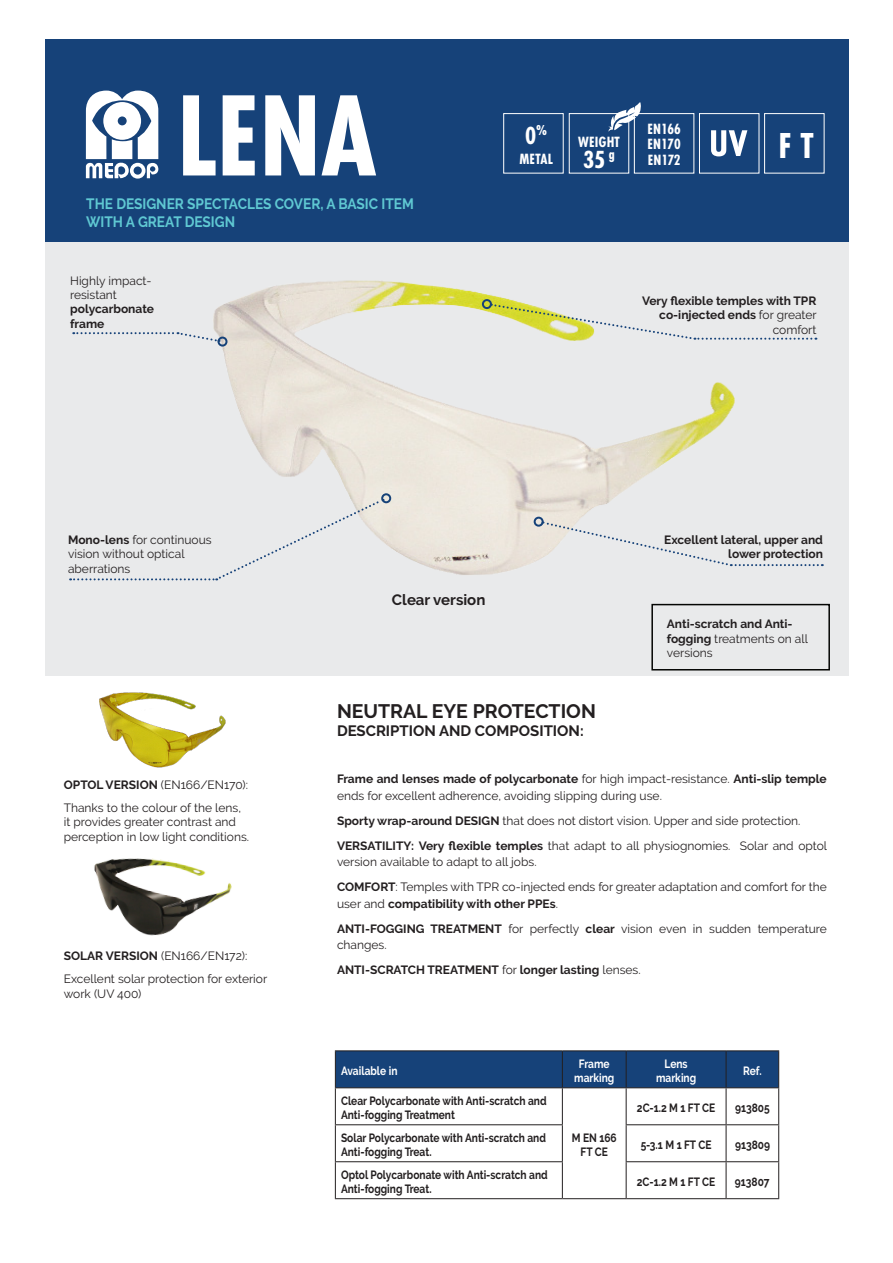
<style>
.page{position:relative;width:893px;height:1263px;background:#fff}
.page>*{position:absolute;margin:0;border:0;box-sizing:border-box;transform-origin:0 0}
.t1{font:700 120.15px "Futura PT Cond";color:#fff}
.t2{font:700 37.5px "Futura PT Cond";color:#fff}
.t3{font:700 25.65px "Futura PT Cond";color:#fff}
.t4{font:700 19.5px "Raleway";color:#231f20}
.t5{font:700 15.45px "Futura PT Cond";letter-spacing:.01em;color:#fff}
.t6{font:700 15px/18px "Raleway";color:#5fc8d2;scale:.91 1}
.t7{font:700 15px "Raleway";color:#231f20}
.t8{font:12px/14.4px "Raleway";color:#231f20}
.t9{font:700 12px/14.4px "Raleway";color:#231f20;scale:.85 1}
.t10{font:700 12px/14.4px "Raleway";color:#231f20;text-align:right}
.t11{font:700 12px/14.4px "Raleway";color:#fff;text-align:center;scale:.85 1}
.s1{font-weight:700}
.s2{font-weight:400}
</style>
<div class="page">
<div style="left:45px;top:213px;width:803px;height:463px;background:#e9eaeb"></div>
<img style="left:140px;top:280px;width:595px;height:301px">
<img style="left:99px;top:692px;width:127px;height:76px">
<img style="left:94px;top:858px;width:138px;height:78px">
<div style="left:45px;top:40px;width:803px;height:202px;background:#164279"></div>
<svg style="left:73px;top:332px;width:147px;height:11px"></svg>
<div style="left:217px;top:337px;width:10px;height:10px;border:2px solid #164279;border-radius:50%"></div>
<svg style="left:70px;top:498px;width:314px;height:82px"></svg>
<div style="left:381px;top:493px;width:10px;height:10px;border:2px solid #164279;border-radius:50%"></div>
<svg style="left:490px;top:303px;width:326px;height:37px"></svg>
<div style="left:482px;top:299px;width:10px;height:10px;border:2px solid #164279;border-radius:50%"></div>
<svg style="left:542px;top:521px;width:281px;height:46px"></svg>
<div style="left:534px;top:517px;width:10px;height:10px;border:2px solid #164279;border-radius:50%"></div>
<div style="left:634px;top:113px;width:60px;height:61px;border:1px solid #fff"></div>
<div style="left:764px;top:113px;width:61px;height:61px;border:1px solid #fff"></div>
<div style="left:503px;top:113px;width:61px;height:61px;border:1px solid #fff"></div>
<div style="left:699px;top:113px;width:60px;height:61px;border:1px solid #fff"></div>
<svg style="left:711px;top:130px;width:36px;height:26px"></svg>
<div style="left:569px;top:113px;width:60px;height:61px;border:1px solid #fff"></div>
<svg style="left:608px;top:102px;width:34px;height:30px"></svg>
<div style="left:336px;top:1051px;width:442px;height:36px;background:#164279"></div>
<hr style="left:562px;top:1198px;width:64px;height:1px;background:#231f20">
<hr style="left:335px;top:1051px;width:1px;height:36px;background:#231f20">
<hr style="left:335px;top:1050px;width:227px;height:1px;background:#231f20">
<hr style="left:562px;top:1050px;width:64px;height:1px;background:#231f20">
<hr style="left:626px;top:1050px;width:100px;height:1px;background:#231f20">
<hr style="left:726px;top:1050px;width:53px;height:1px;background:#231f20">
<hr style="left:562px;top:1051px;width:1px;height:36px;background:#231f20">
<hr style="left:626px;top:1051px;width:1px;height:36px;background:#231f20">
<hr style="left:726px;top:1051px;width:1px;height:36px;background:#231f20">
<hr style="left:778px;top:1051px;width:1px;height:36px;background:#231f20">
<hr style="left:335px;top:1088px;width:1px;height:36px;background:#231f20">
<hr style="left:335px;top:1087px;width:227px;height:1px;background:#231f20">
<hr style="left:562px;top:1087px;width:64px;height:1px;background:#231f20">
<hr style="left:626px;top:1087px;width:100px;height:1px;background:#231f20">
<hr style="left:726px;top:1087px;width:53px;height:1px;background:#231f20">
<hr style="left:562px;top:1088px;width:1px;height:36px;background:#231f20">
<hr style="left:626px;top:1088px;width:1px;height:36px;background:#231f20">
<hr style="left:726px;top:1088px;width:1px;height:36px;background:#231f20">
<hr style="left:778px;top:1088px;width:1px;height:36px;background:#231f20">
<hr style="left:335px;top:1125px;width:1px;height:36px;background:#231f20">
<hr style="left:335px;top:1162px;width:1px;height:36px;background:#231f20">
<hr style="left:335px;top:1124px;width:228px;height:1px;background:#231f20">
<hr style="left:626px;top:1124px;width:100px;height:1px;background:#231f20">
<hr style="left:726px;top:1124px;width:53px;height:1px;background:#231f20">
<hr style="left:335px;top:1161px;width:228px;height:1px;background:#231f20">
<hr style="left:626px;top:1161px;width:100px;height:1px;background:#231f20">
<hr style="left:726px;top:1161px;width:53px;height:1px;background:#231f20">
<hr style="left:562px;top:1125px;width:1px;height:36px;background:#231f20">
<hr style="left:626px;top:1125px;width:1px;height:36px;background:#231f20">
<hr style="left:726px;top:1125px;width:1px;height:36px;background:#231f20">
<hr style="left:778px;top:1125px;width:1px;height:36px;background:#231f20">
<hr style="left:562px;top:1162px;width:1px;height:36px;background:#231f20">
<hr style="left:626px;top:1162px;width:1px;height:36px;background:#231f20">
<hr style="left:726px;top:1162px;width:1px;height:36px;background:#231f20">
<hr style="left:778px;top:1162px;width:1px;height:36px;background:#231f20">
<hr style="left:335px;top:1198px;width:227px;height:1px;background:#231f20">
<hr style="left:626px;top:1198px;width:100px;height:1px;background:#231f20">
<hr style="left:726px;top:1198px;width:53px;height:1px;background:#231f20">
<div style="left:651px;top:604px;width:179px;height:66px;border:2px solid #040503"></div>
<svg style="left:86px;top:91px;width:72px;height:88px"></svg>
<p class="t1" style="left:177px;top:66px;width:201px">LENA</p>
<p class="t6" style="left:86px;top:195px;width:362px">THE DESIGNER SPECTACLES COVER, A BASIC ITEM<br>WITH A GREAT DESIGN</p>
<p class="t8" style="left:70px;top:273px;width:85px">Highly impact&shy;resistant <span class="s1">polycarbonate frame</span></p>
<p class="t3" style="left:525px;top:120px;width:24px">0<sup>%</sup></p>
<p class="t5" style="left:519px;top:150px;width:35px">METAL</p>
<p class="t5" style="left:578px;top:133px;width:43px">WEIGHT</p>
<p class="t3" style="left:583px;top:144px;width:33px">35 <sup>g</sup></p>
<p class="t5" style="left:648px;top:120px;width:35px">EN166</p>
<p class="t5" style="left:648px;top:135px;width:35px">EN170</p>
<p class="t5" style="left:648px;top:151px;width:34px">EN172</p>
<p class="t2" style="left:778px;top:124px;width:36px">F T</p>
<p class="t10" style="left:642px;top:293px;width:176px">Very flexible temples with TPR co-injected ends <span class="s2">for greater comfort</span></p>
<p class="t8" style="left:68px;top:532px;width:145px"><span class="s1">Mono-lens</span> for continuous vision without optical aberrations</p>
<p class="t7" style="left:392px;top:591px;width:95px">Clear version</p>
<p class="t10" style="left:664px;top:532px;width:160px">Excellent lateral, upper and lower protection</p>
<p class="t10" style="left:667px;top:617px;width:143px;text-align:left">Anti-scratch and Anti&shy;fogging <span class="s2">treatments on all versions</span></p>
<p class="t8" style="left:64px;top:778px;width:186px"><span class="s1">OPTOL VERSION</span> (EN166/EN170):</p>
<p class="t8" style="left:64px;top:800px;width:187px">Thanks to the colour of the lens, it provides greater contrast and perception in low light conditions.</p>
<p class="t8" style="left:64px;top:949px;width:185px"><span class="s1">SOLAR VERSION</span> (EN166/EN172):</p>
<p class="t8" style="left:64px;top:972px;width:205px">Excellent solar protection for exterior work (UV 400)</p>
<p class="t4" style="left:337px;top:699px;width:260px">NEUTRAL EYE PROTECTION</p>
<p class="t7" style="left:337px;top:722px;width:248px">DESCRIPTION AND COMPOSITION:</p>
<p class="t8" style="left:337px;top:771px;width:491px;line-height:16.5px"><span class="s1">Frame and lenses made of polycarbonate</span> for high impact-resistance. <span class="s1">Anti-slip temple </span>ends for excellent adherence, avoiding slipping during use.</p>
<p class="t8" style="left:337px;top:813px;width:465px"><span class="s1">Sporty wrap-around DESIGN</span> that does not distort vision. Upper and side protection.</p>
<p class="t8" style="left:337px;top:837px;width:492px;line-height:16.5px"><span class="s1">VERSATILITY: Very flexible temples</span> that adapt to all physiognomies. Solar and optol version available to adapt to all jobs.</p>
<p class="t8" style="left:337px;top:879px;width:491px;line-height:16.5px"><span class="s1">COMFORT</span>: Temples with TPR co-injected ends for greater adaptation and comfort for the user and <span class="s1">compatibility with other PPEs</span>.</p>
<p class="t8" style="left:337px;top:920px;width:491px;line-height:16.5px"><span class="s1">ANTI-FOGGING TREATMENT</span> for perfectly <span class="s1">clear</span> vision even in sudden temperature changes.</p>
<p class="t10" style="left:337px;top:963px;width:305px">ANTI-SCRATCH TREATMENT <span class="s2">for</span> longer lasting <span class="s2">lenses.</span></p>
<p class="t11" style="left:341px;top:1063px;width:68px">Available in</p>
<p class="t11" style="left:574px;top:1056px;width:49px">Frame marking</p>
<p class="t11" style="left:656px;top:1056px;width:49px">Lens marking</p>
<p class="t11" style="left:743px;top:1063px;width:23px">Ref.</p>
<p class="t9" style="left:341px;top:1093px;width:243px">Clear Polycarbonate with Anti-scratch and<br>Anti-fogging Treatment</p>
<p class="t9" style="left:572px;top:1130px;width:54px;text-align:center">M EN 166<br>FT CE</p>
<p class="t9" style="left:637px;top:1100px;width:94px">2C-1.2 M 1 FT CE</p>
<p class="t9" style="left:735px;top:1100px;width:42px">913805</p>
<p class="t9" style="left:341px;top:1130px;width:243px">Solar Polycarbonate with Anti-scratch and<br>Anti-fogging Treat.</p>
<p class="t9" style="left:641px;top:1137px;width:85px">5-3.1 M 1 FT CE</p>
<p class="t9" style="left:735px;top:1137px;width:43px">913809</p>
<p class="t9" style="left:341px;top:1167px;width:245px">Optol Polycarbonate with Anti-scratch and<br>Anti-fogging Treat.</p>
<p class="t9" style="left:637px;top:1174px;width:94px">2C-1.2 M 1 FT CE</p>
<p class="t9" style="left:735px;top:1174px;width:42px">913807</p>
</div>
